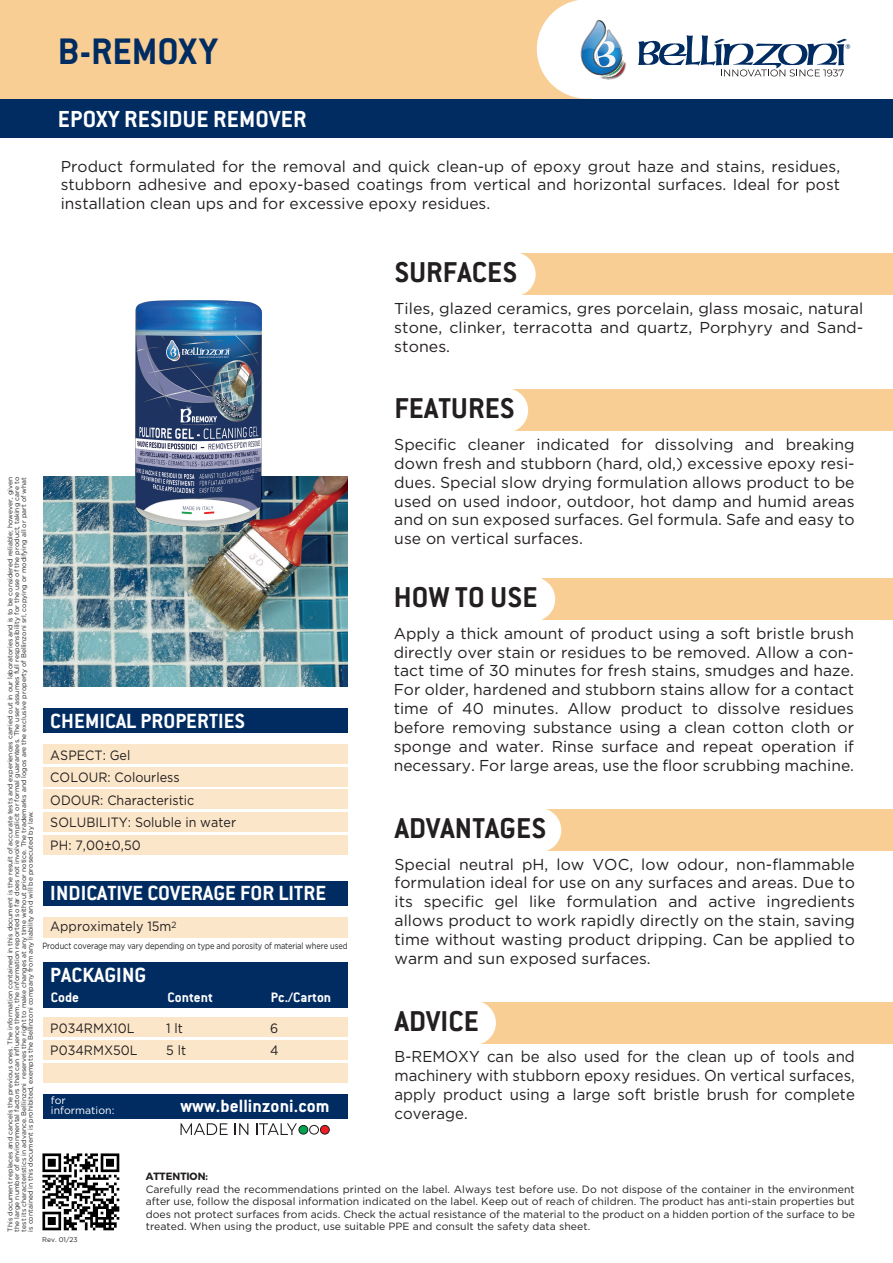
<style>
.page{position:relative;width:893px;height:1263px;background:#fff}
.page>*{position:absolute;margin:0;border:0;box-sizing:border-box;transform-origin:0 0}
.t1{font:700 40.5px "Conduit ITC";color:#002c62}
.t2{font:700 31.5px "Conduit ITC";letter-spacing:.005em;color:#231f20}
.t3{font:700 25.5px "Conduit ITC";letter-spacing:.005em;color:#fff}
.t4{font:700 22.5px "Conduit ITC";letter-spacing:.005em;color:#fff}
.t5{font:700 19.5px "Conduit ITC";letter-spacing:.005em;color:#fff}
.t6{font:15.75px/18.9px "Gotham";letter-spacing:.005em;color:#231f20;text-align:justify}
.t7{font:15.75px/18.9px "Gotham";letter-spacing:.005em;color:#231f20;text-align:justify;scale:.95 1}
.t8{font:700 15px "Conduit ITC";letter-spacing:.005em;color:#fff}
.t9{font:13.5px/22.5px "Gotham";letter-spacing:.005em;color:#231f20;scale:.93 1}
.t10{font:10.5px/12.6px "Gotham";letter-spacing:.005em;color:#231f20;text-align:justify}
.t11{font:10.5px/10.5px "Gotham";letter-spacing:.005em;color:#fff}
.t12{font:700 10.5px "Montserrat";letter-spacing:.005em;color:#231f20;scale:.95 1}
.t13{font:9px "Gotham";letter-spacing:-.01em;color:#231f20;scale:.83 1}
.t14{font:6.75px/6.8px "Gotham";letter-spacing:.005em;color:#231f20;text-align:justify}
</style>
<div class="page">
<div style="left:0;top:0;width:592px;height:99px;background:#f8ce94"></div>
<div style="left:0;top:99px;width:893px;height:39px;background:#002c62"></div>
<div style="left:537px;top:0;width:101px;height:99px;background:#fff;border-radius:50%"></div>
<div style="left:542px;top:579px;width:350px;height:41px;background:#f8ce94"></div>
<div style="left:511px;top:577px;width:44px;height:44px;background:#fff;border-radius:50%"></div>
<div style="left:516px;top:254px;width:377px;height:41px;background:#f8ce94"></div>
<div style="left:491px;top:252px;width:45px;height:44px;background:#fff;border-radius:50%"></div>
<div style="left:503px;top:390px;width:389px;height:41px;background:#f8ce94"></div>
<div style="left:484px;top:388px;width:44px;height:45px;background:#fff;border-radius:50%"></div>
<div style="left:540px;top:809px;width:352px;height:42px;background:#f8ce94"></div>
<div style="left:517px;top:808px;width:44px;height:44px;background:#fff;border-radius:50%"></div>
<div style="left:43px;top:835px;width:304px;height:20px;background:#fbe6c9"></div>
<div style="left:43px;top:812px;width:304px;height:20px;background:#fbe6c9"></div>
<div style="left:43px;top:789px;width:304px;height:20px;background:#fbe6c9"></div>
<div style="left:43px;top:767px;width:304px;height:19px;background:#fbe6c9"></div>
<div style="left:43px;top:744px;width:304px;height:20px;background:#fbe6c9"></div>
<div style="left:43px;top:708px;width:304px;height:25px;background:#002c62"></div>
<svg style="left:577px;top:0;width:274px;height:80px"></svg>
<div style="left:471px;top:1002px;width:422px;height:41px;background:#f8ce94"></div>
<div style="left:452px;top:1001px;width:44px;height:44px;background:#fff;border-radius:50%"></div>
<div style="left:43px;top:1063px;width:304px;height:20px;background:#fbe6c9"></div>
<div style="left:43px;top:1040px;width:304px;height:20px;background:#fbe6c9"></div>
<div style="left:43px;top:1017px;width:304px;height:20px;background:#fbe6c9"></div>
<div style="left:43px;top:962px;width:304px;height:46px;background:#002c62"></div>
<div style="left:43px;top:1094px;width:304px;height:24px;background:#002c62"></div>
<svg style="left:181px;top:1123px;width:47px;height:12px"></svg>
<svg style="left:234px;top:1123px;width:14px;height:12px"></svg>
<svg style="left:256px;top:1123px;width:41px;height:12px"></svg>
<div style="left:299px;top:1125px;width:9px;height:9px;background:#00a54f;border-radius:50%"></div>
<div style="left:299px;top:1125px;width:9px;height:9px;border:1px solid #231f20;border-radius:50%"></div>
<div style="left:309px;top:1125px;width:10px;height:9px;border:1px solid #231f20;border-radius:50%"></div>
<div style="left:320px;top:1125px;width:9px;height:9px;background:#ee1d23;border-radius:50%"></div>
<div style="left:320px;top:1125px;width:9px;height:9px;border:1px solid #231f20;border-radius:50%"></div>
<div style="left:43px;top:917px;width:304px;height:20px;background:#fbe6c9"></div>
<div style="left:43px;top:881px;width:304px;height:25px;background:#002c62"></div>
<img style="left:43px;top:477px;width:304px;height:209px">
<img style="left:135px;top:301px;width:127px;height:225px">
<img style="left:42px;top:1153px;width:78px;height:78px">
<h1 class="t1" style="left:58px;top:27px;width:161px">B-REMOXY</h1>
<h3 class="t3" style="left:58px;top:104px;width:250px">EPOXY RESIDUE REMOVER</h3>
<p class="t6" style="left:61px;top:156px;width:781px">Product formulated for the removal and quick clean-up of epoxy grout haze and stains, residues, stubborn adhesive and epoxy-based coatings from vertical and horizontal surfaces. Ideal for post installation clean ups and for excessive epoxy residues.</p>
<h2 class="t2" style="left:394px;top:253px;width:124px">SURFACES</h2>
<p class="t6" style="left:394px;top:298px;width:471px">Tiles, glazed ceramics, gres porcelain, glass mosaic, natural stone, clinker, terracotta and quartz, Porphyry and Sand&shy;stones.</p>
<p class="t14" style="left:7px;top:1231px;width:756px;rotate:-90deg">This document replaces and cancels the previous ones. The information contained in this document is the result of accurate tests and experiences carried out in our laboratories and is to be considered reliable; however, given the large number of environmental factors that can influence them, the information reported so far does not involve implicit or formal guarantees. The user assumes full responsibility for the use of the product, taking care to test its characteristics in advance. Bellinzoni reserves the right to make changes at any time without prior notice. The trademarks and logos are the exclusive property of Bellinzoni srl, copying or modifying all or part of what is contained in this document is prohibited, exempts the Bellinzoni company from any liability and will be prosecuted by law.</p>
<h2 class="t2" style="left:394px;top:389px;width:122px">FEATURES</h2>
<p class="t6" style="left:394px;top:434px;width:462px">Specific cleaner indicated for dissolving and breaking down fresh and stubborn (hard, old,) excessive epoxy resi&shy;dues. Special slow drying formulation allows product to be used on used indoor, outdoor, hot damp and humid areas and on sun exposed surfaces. Gel formula. Safe and easy to use on vertical surfaces.</p>
<h3 class="t4" style="left:50px;top:707px;width:196px">CHEMICAL PROPERTIES</h3>
<p class="t9" style="left:50px;top:743px;width:201px">ASPECT: Gel<br>COLOUR: Colourless<br>ODOUR: Characteristic<br>SOLUBILITY: Soluble in water<br>PH: 7,00±0,50</p>
<h3 class="t4" style="left:50px;top:879px;width:277px">INDICATIVE COVERAGE FOR LITRE</h3>
<p class="t9" style="left:50px;top:915px;width:137px">Approximately 15m<sup>2</sup></p>
<p class="t13" style="left:42px;top:940px;width:369px">Product coverage may vary depending on type and porosity of material where used</p>
<h3 class="t4" style="left:50px;top:961px;width:97px">PACKAGING</h3>
<p class="t8" style="left:51px;top:988px;width:30px">Code</p>
<p class="t8" style="left:167px;top:988px;width:47px">Content</p>
<p class="t8" style="left:271px;top:988px;width:62px">Pc./Carton</p>
<p class="t9" style="left:166px;top:1016px;width:23px">1 lt<br>5 lt</p>
<p class="t9" style="left:270px;top:1016px;width:11px">6<br>4</p>
<p class="t9" style="left:50px;top:1016px;width:95px">P034RMX10L<br>P034RMX50L</p>
<p class="t11" style="left:51px;top:1094px;width:65px">for information:</p>
<p class="t5" style="left:180px;top:1094px;width:151px">www.bellinzoni.com</p>
<h2 class="t2" style="left:394px;top:578px;width:145px">HOW TO USE</h2>
<p class="t6" style="left:394px;top:623px;width:462px">Apply a thick amount of product using a soft bristle brush directly over stain or residues to be removed. Allow a con&shy;tact time of 30 minutes for fresh stains, smudges and haze.<br>For older, hardened and stubborn stains allow for a contact time of 40 minutes. Allow product to dissolve residues before removing substance using a clean cotton cloth or sponge and water. Rinse surface and repeat operation if necessary. For large areas, use the floor scrubbing machine.</p>
<h2 class="t2" style="left:395px;top:809px;width:153px">ADVANTAGES</h2>
<p class="t6" style="left:394px;top:854px;width:462px">Special neutral pH, low VOC, low odour, non-flammable formulation ideal for use on any surfaces and areas. Due to its specific gel like formulation and active ingredients allows product to work rapidly directly on the stain, saving time without wasting product dripping. Can be applied to warm and sun exposed surfaces.</p>
<h2 class="t2" style="left:395px;top:1002px;width:86px">ADVICE</h2>
<p class="t7" style="left:394px;top:1047px;width:486px">B-REMOXY can be also used for the clean up of tools and machinery with stubborn epoxy residues. On vertical surfaces, apply product using a large soft bristle brush for complete coverage.</p>
<p class="t14" style="left:42px;top:1236px;width:37px">Rev. 01/23</p>
<p class="t12" style="left:146px;top:1170px;width:67px">ATTENTION:</p>
<p class="t10" style="left:146px;top:1182px;width:711px">Carefully read the recommendations printed on the label. Always test before use. Do not dispose of the container in the environment after use, follow the disposal information indicated on the label. Keep out of reach of children. The product has anti-stain properties but does not protect surfaces from acids. Check the actual resistance of the material to the product on a hidden portion of the surface to be treated. When using the product, use suitable PPE and consult the safety data sheet.</p>
</div>
